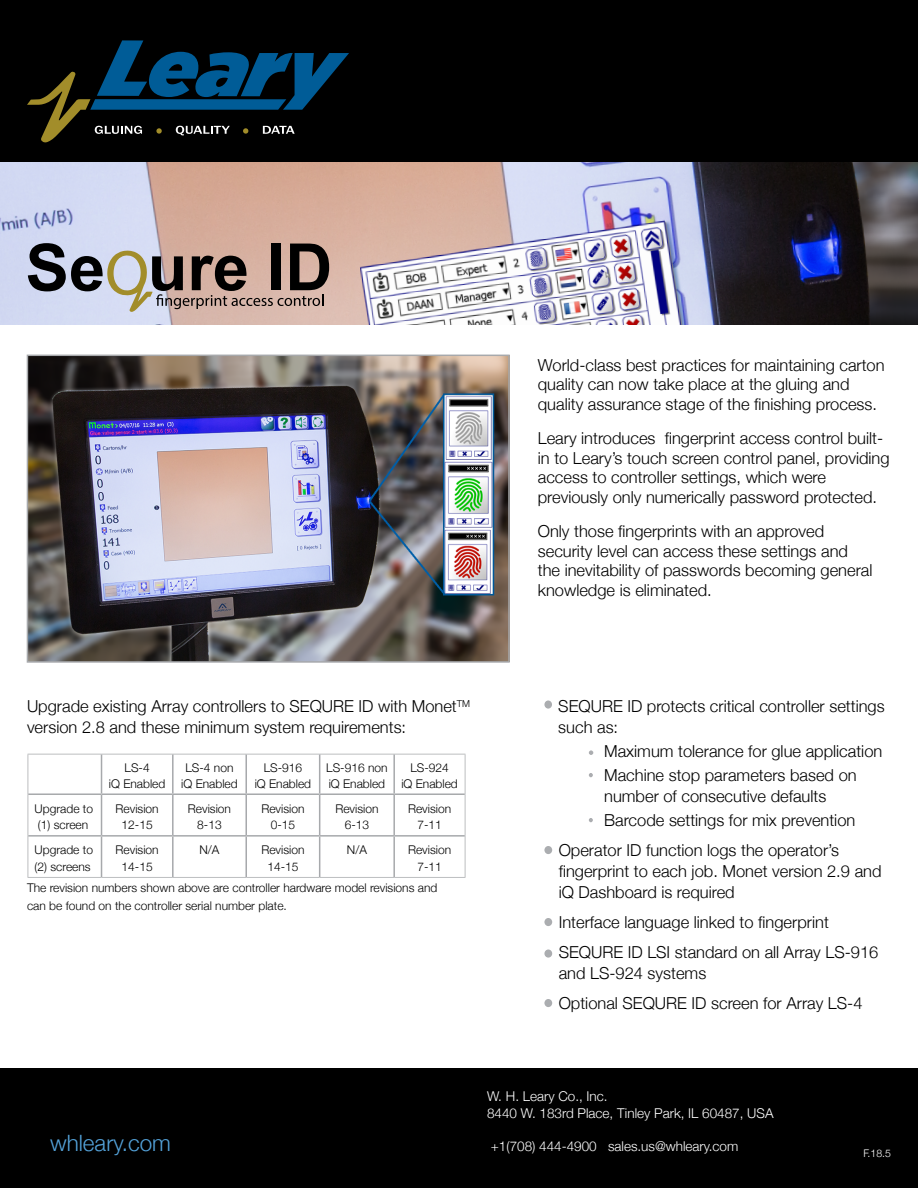
<style>
.page{position:relative;width:918px;height:1188px;background:#fff}
.page>*{position:absolute;margin:0;border:0;box-sizing:border-box;transform-origin:0 0}
.t1{font:700 65.25px "Arial";color:#000}
.t2{font:300 22.5px "Helvetica Neue";color:#53a1d8}
.t3{font:300 16.5px/19.5px "Helvetica Neue";color:#000}
.t4{font:300 13.5px/16.5px "Helvetica Neue";color:#fff}
.t5{font:300 12px/16.5px "Helvetica Neue";color:#000;text-align:center}
.t6{font:300 10.5px "Helvetica Neue";color:#fff}
</style>
<div class="page">
<div style="left:0;top:0;width:918px;height:162px;background:#000"></div>
<div style="left:0;top:1069px;width:918px;height:119px;background:#000"></div>
<svg style="left:27px;top:40px;width:322px;height:102px"></svg>
<img style="left:0;top:162px;width:918px;height:162px">
<img style="left:30px;top:358px;width:477px;height:302px">
<div style="left:27px;top:355px;width:483px;height:308px;border:2px solid #a7a9ac"></div>
<svg style="left:107px;top:251px;width:216px;height:61px;background:#cab2a6"></svg>
<div style="left:544px;top:700px;width:8px;height:9px;background:#abadb0;border-radius:50%"></div>
<svg style="left:589px;top:750px;width:4px;height:5px"></svg>
<svg style="left:589px;top:773px;width:4px;height:4px"></svg>
<svg style="left:589px;top:818px;width:4px;height:4px"></svg>
<div style="left:544px;top:846px;width:8px;height:8px;background:#abadb0;border-radius:50%"></div>
<div style="left:544px;top:949px;width:8px;height:9px;background:#abadb0;border-radius:50%"></div>
<hr style="left:28px;top:754px;width:74px;height:1px;background:#bcbec0">
<hr style="left:28px;top:755px;width:1px;height:39px;background:#bcbec0">
<hr style="left:102px;top:754px;width:71px;height:1px;background:#bcbec0">
<hr style="left:173px;top:754px;width:73px;height:1px;background:#bcbec0">
<hr style="left:246px;top:754px;width:74px;height:1px;background:#bcbec0">
<hr style="left:320px;top:754px;width:74px;height:1px;background:#bcbec0">
<hr style="left:394px;top:754px;width:71px;height:1px;background:#bcbec0">
<hr style="left:465px;top:755px;width:1px;height:39px;background:#bcbec0">
<hr style="left:28px;top:794px;width:1px;height:42px;background:#bcbec0">
<hr style="left:465px;top:794px;width:1px;height:42px;background:#bcbec0">
<hr style="left:28px;top:836px;width:1px;height:41px;background:#bcbec0">
<hr style="left:465px;top:836px;width:1px;height:41px;background:#bcbec0">
<hr style="left:28px;top:877px;width:74px;height:1px;background:#bcbec0">
<hr style="left:102px;top:877px;width:71px;height:1px;background:#bcbec0">
<hr style="left:173px;top:877px;width:73px;height:1px;background:#bcbec0">
<hr style="left:246px;top:877px;width:74px;height:1px;background:#bcbec0">
<hr style="left:320px;top:877px;width:74px;height:1px;background:#bcbec0">
<hr style="left:394px;top:877px;width:71px;height:1px;background:#bcbec0">
<hr style="left:101px;top:755px;width:1px;height:38px;background:#a7a9ac">
<hr style="left:172px;top:755px;width:2px;height:38px;background:#a7a9ac">
<hr style="left:245px;top:755px;width:2px;height:38px;background:#a7a9ac">
<hr style="left:319px;top:755px;width:1px;height:38px;background:#a7a9ac">
<hr style="left:393px;top:755px;width:2px;height:38px;background:#a7a9ac">
<hr style="left:28px;top:793px;width:74px;height:2px;background:#a7a9ac">
<hr style="left:102px;top:793px;width:71px;height:2px;background:#a7a9ac">
<hr style="left:101px;top:795px;width:1px;height:40px;background:#a7a9ac">
<hr style="left:173px;top:793px;width:73px;height:2px;background:#a7a9ac">
<hr style="left:172px;top:795px;width:2px;height:40px;background:#a7a9ac">
<hr style="left:246px;top:793px;width:74px;height:2px;background:#a7a9ac">
<hr style="left:245px;top:795px;width:2px;height:40px;background:#a7a9ac">
<hr style="left:320px;top:793px;width:74px;height:2px;background:#a7a9ac">
<hr style="left:319px;top:795px;width:1px;height:40px;background:#a7a9ac">
<hr style="left:394px;top:793px;width:71px;height:2px;background:#a7a9ac">
<hr style="left:393px;top:795px;width:2px;height:40px;background:#a7a9ac">
<hr style="left:28px;top:835px;width:74px;height:2px;background:#a7a9ac">
<hr style="left:102px;top:835px;width:71px;height:2px;background:#a7a9ac">
<hr style="left:101px;top:837px;width:1px;height:40px;background:#a7a9ac">
<hr style="left:173px;top:835px;width:73px;height:2px;background:#a7a9ac">
<hr style="left:172px;top:837px;width:2px;height:40px;background:#a7a9ac">
<hr style="left:246px;top:835px;width:74px;height:2px;background:#a7a9ac">
<hr style="left:245px;top:837px;width:2px;height:40px;background:#a7a9ac">
<hr style="left:320px;top:835px;width:74px;height:2px;background:#a7a9ac">
<hr style="left:319px;top:837px;width:1px;height:40px;background:#a7a9ac">
<hr style="left:394px;top:835px;width:71px;height:2px;background:#a7a9ac">
<hr style="left:393px;top:837px;width:2px;height:40px;background:#a7a9ac">
<div style="left:544px;top:999px;width:8px;height:8px;background:#abadb0;border-radius:50%"></div>
<div style="left:544px;top:918px;width:8px;height:8px;background:#abadb0;border-radius:50%"></div>
<h1 class="t1" style="left:25px;top:221px;width:308px">Se ure ID</h1>
<p class="t3" style="left:538px;top:354px;width:348px">World-class best practices for maintaining carton quality can now take place at the gluing and quality assurance stage of the finishing process.</p>
<p class="t3" style="left:538px;top:427px;width:353px">Leary introduces fingerprint access control built&shy;in to Leary’s touch screen control panel, providing access to controller settings, which were previously only numerically password protected.</p>
<p class="t3" style="left:538px;top:520px;width:336px">Only those fingerprints with an approved security level can access these settings and the inevitability of passwords becoming general knowledge is eliminated.</p>
<p class="t3" style="left:27px;top:695px;width:445px;line-height:21px">Upgrade existing Array controllers to SEQURE ID with Monet<sup>TM </sup>version 2.8 and these minimum system requirements:</p>
<p class="t5" style="left:109px;top:759px;width:58px">LS-4<br>iQ Enabled</p>
<p class="t5" style="left:181px;top:759px;width:58px">LS-4 non iQ Enabled</p>
<p class="t5" style="left:255px;top:759px;width:58px">LS-916<br>iQ Enabled</p>
<p class="t5" style="left:326px;top:759px;width:63px;text-align:left">LS-916 non iQ Enabled</p>
<p class="t5" style="left:401px;top:759px;width:58px">LS-924<br>iQ Enabled</p>
<p class="t5" style="left:35px;top:799px;width:60px;text-align:left">Upgrade to (1) screen</p>
<p class="t5" style="left:116px;top:799px;width:45px">Revision<br>12-15</p>
<p class="t5" style="left:188px;top:799px;width:45px">Revision<br>8-13</p>
<p class="t5" style="left:261px;top:799px;width:45px">Revision<br>0-15</p>
<p class="t5" style="left:335px;top:799px;width:45px">Revision<br>6-13</p>
<p class="t5" style="left:408px;top:799px;width:45px">Revision<br>7-11</p>
<p class="t5" style="left:35px;top:841px;width:60px;text-align:left">Upgrade to (2) screens</p>
<p class="t5" style="left:116px;top:841px;width:45px">Revision<br>14-15</p>
<p class="t5" style="left:200px;top:841px;width:22px">N/A</p>
<p class="t5" style="left:261px;top:841px;width:45px">Revision<br>14-15</p>
<p class="t5" style="left:347px;top:841px;width:22px">N/A</p>
<p class="t5" style="left:408px;top:841px;width:45px">Revision<br>7-11</p>
<p class="t5" style="left:27px;top:878px;width:412px;line-height:18px;text-align:left">The revision numbers shown above are controller hardware model revisions and can be found on the controller serial number plate.</p>
<p class="t3" style="left:558px;top:694px;width:328px;line-height:21px">SEQURE ID protects critical controller settings such as:</p>
<p class="t3" style="left:604px;top:738px;width:280px;line-height:24px">Maximum tolerance for glue application<br>Machine stop parameters based on</p>
<p class="t3" style="left:604px;top:783px;width:253px;line-height:24px">number of consecutive defaults<br>Barcode settings for mix prevention</p>
<p class="t3" style="left:559px;top:839px;width:324px;line-height:21px">Operator ID function logs the operator’s fingerprint to each job. Monet version 2.9 and iQ Dashboard is required</p>
<p class="t3" style="left:559px;top:906px;width:321px;line-height:30px">Interface language linked to fingerprint<br>SEQURE ID LSI standard on all Array LS-916</p>
<p class="t3" style="left:559px;top:957px;width:305px;line-height:30px">and LS-924 systems<br>Optional SEQURE ID screen for Array LS-4</p>
<h2 class="t2" style="left:50px;top:1125px;width:122px">whleary.com</h2>
<p class="t4" style="left:487px;top:1087px;width:288px">W. H. Leary Co., Inc.<br>8440 W. 183rd Place, Tinley Park, IL 60487, USA</p>
<p class="t4" style="left:491px;top:1137px;width:249px">+1(708) 444-4900 sales.us@whleary.com</p>
<p class="t6" style="left:863px;top:1145px;width:29px">F.18.5</p>
</div>
